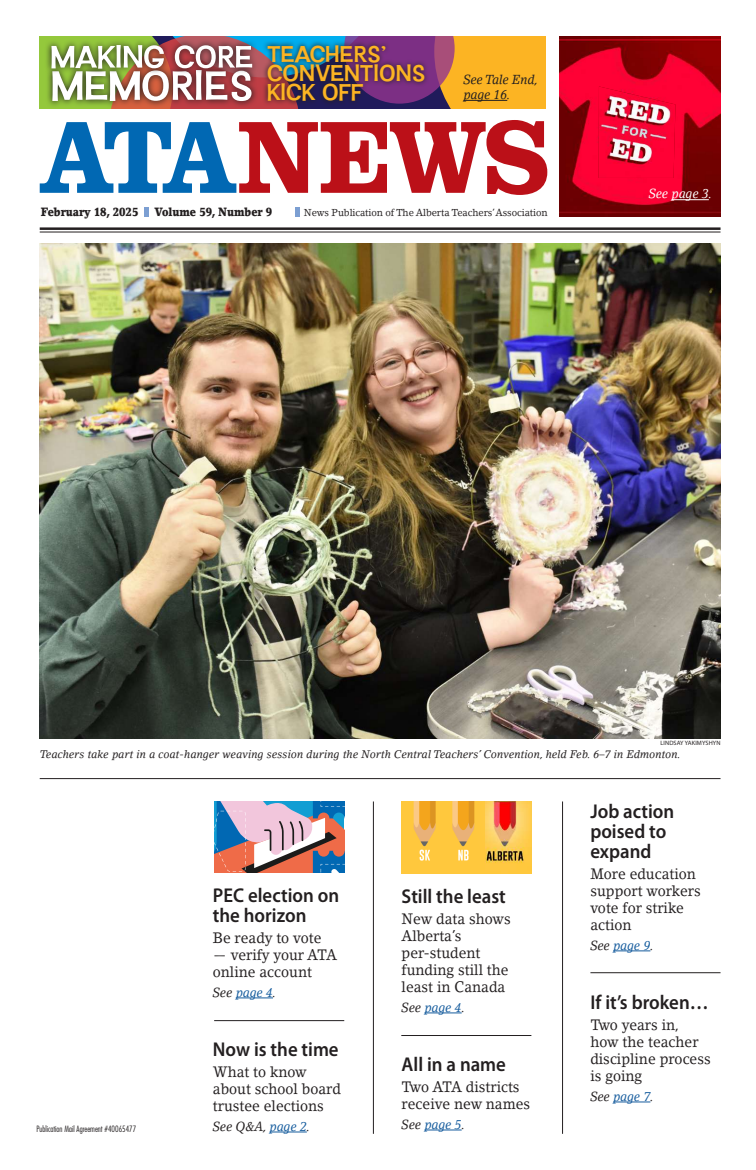
<style>
.page{position:relative;width:756px;height:1170px;background:#fff}
.page>*{position:absolute;margin:0;border:0;box-sizing:border-box;transform-origin:0 0}
.t1{font:600 20px/20px "Myriad Pro";color:#231f20;scale:.94 1}
.t2{font:20px/19px "Baileywick JF Gothic";color:#fcb423;scale:1.11 1}
.t3{font:15px/17px "Lino Letter Std";color:#231f20;scale:.93 1}
.t4{font:italic 13px "Lino Letter Std";color:#175d9e;scale:.93 1}
.t5{font:italic 13px/15px "Lino Letter Std";color:#231f20;scale:.93 1}
.t6{font:italic 13px "Lino Letter Std";color:#fff;scale:.93 1}
.t7{font:900 12px "Lino Letter Std";color:#231f20;scale:.85 1}
.t8{font:italic 11px "Lino Letter Std";letter-spacing:.01em;color:#231f20;scale:.96 1}
.t9{font:10px "Lino Letter Std";letter-spacing:-.01em;color:#231f20;scale:.95 1}
.t10{font:300 condensed 8.5px "Futura Std";color:#231f20}
.t11{font:6.2px "Myriad Pro";letter-spacing:.02em;color:#231f20}
.s1{color:#231f20}
.s2{color:#175d9e}
</style>
<div class="page">
<img style="left:559px;top:36px;width:161px;height:180px">
<img style="left:598px;top:86px;width:77px;height:92px">
<hr style="left:40px;top:227px;width:680px;height:3px;background:#231f20">
<hr style="left:40px;top:231px;width:680px;height:1px;background:#231f20">
<svg style="left:40px;top:120px;width:507px;height:96px"></svg>
<img style="left:40px;top:243px;width:680px;height:495px">
<hr style="left:671px;top:199px;width:37px;height:1px;background:#fff">
<hr style="left:236px;top:997px;width:37px;height:1px;background:#175d9e">
<hr style="left:269px;top:1131px;width:38px;height:1px;background:#175d9e">
<hr style="left:424px;top:1012px;width:37px;height:1px;background:#175d9e">
<hr style="left:424px;top:1129px;width:37px;height:1px;background:#175d9e">
<hr style="left:613px;top:950px;width:37px;height:1px;background:#175d9e">
<hr style="left:613px;top:1101px;width:37px;height:1px;background:#175d9e">
<hr style="left:562px;top:801px;width:1px;height:332px;background:#231f20">
<hr style="left:373px;top:801px;width:1px;height:332px;background:#231f20">
<hr style="left:590px;top:972px;width:130px;height:1px;background:#231f20">
<hr style="left:401px;top:1035px;width:130px;height:1px;background:#231f20">
<hr style="left:214px;top:1020px;width:130px;height:1px;background:#231f20">
<hr style="left:40px;top:778px;width:680px;height:1px;background:#231f20">
<svg style="left:40px;top:36px;width:505px;height:72px"></svg>
<svg style="left:262px;top:40px;width:167px;height:66px;background:#47386c"></svg>
<hr style="left:463px;top:100px;width:44px;height:1px;background:#231f20">
<img style="left:484px;top:801px;width:47px;height:72px">
<img style="left:401px;top:801px;width:83px;height:72px">
<svg style="left:214px;top:801px;width:130px;height:71px;background:#a493a3"></svg>
<h1 class="t2" style="left:267px;top:45px;width:144px">TEACHERS’<br>CONVENTIONS<br>KICK OFF</h1>
<p class="t5" style="left:463px;top:72px;width:82px">See Tale End, page 16.</p>
<p class="t7" style="left:41px;top:205px;width:116px">February 18, 2025</p>
<p class="t7" style="left:154px;top:205px;width:140px">Volume 59, Number 9</p>
<p class="t9" style="left:304px;top:206px;width:258px">News Publication of The Alberta Teachers’Association</p>
<p class="t6" style="left:648px;top:186px;width:70px">See page 3.</p>
<p class="t11" style="left:660px;top:739px;width:62px">LINDSAY YAKIMYSHYN</p>
<p class="t8" style="left:40px;top:747px;width:669px">Teachers take part in a coat-hanger weaving session during the North Central Teachers’ Convention, held Feb. 6–7 in Edmonton.</p>
<p class="t10" style="left:37px;top:1123px;width:101px">Publication Mail Agreement #40065477</p>
<h1 class="t1" style="left:213px;top:884px;width:136px">PEC election on the horizon</h1>
<p class="t3" style="left:213px;top:929px;width:118px">Be ready to vote</p>
<p class="t3" style="left:213px;top:946px;width:135px">— verify your ATA online account</p>
<p class="t4" style="left:213px;top:984px;width:70px"><span class="s1">See</span> page 4<span class="s1">.</span></p>
<h1 class="t1" style="left:213px;top:1038px;width:135px">Now is the time</h1>
<p class="t3" style="left:213px;top:1063px;width:139px">What to know about school board trustee elections</p>
<p class="t5" style="left:213px;top:1118px;width:106px">See Q&amp;A, <span class="s2">page 2</span>.</p>
<h1 class="t1" style="left:401px;top:885px;width:112px">Still the least</h1>
<p class="t3" style="left:401px;top:910px;width:119px">New data shows<br>Alberta’s per-student funding still the least in Canada</p>
<p class="t4" style="left:401px;top:999px;width:70px"><span class="s1">See</span> page 4<span class="s1">.</span></p>
<h1 class="t1" style="left:401px;top:1053px;width:112px">All in a name</h1>
<p class="t3" style="left:401px;top:1078px;width:140px">Two ATA districts receive new names</p>
<p class="t4" style="left:401px;top:1116px;width:70px"><span class="s1">See</span> page 5<span class="s1">.</span></p>
<h1 class="t1" style="left:590px;top:800px;width:91px">Job action poised to expand</h1>
<p class="t3" style="left:590px;top:865px;width:120px">More education support workers vote for strike action</p>
<p class="t4" style="left:590px;top:937px;width:70px"><span class="s1">See</span> page 9<span class="s1">.</span></p>
<h1 class="t1" style="left:590px;top:991px;width:127px">If it’s broken…</h1>
<p class="t3" style="left:590px;top:1016px;width:131px">Two years in, how the teacher discipline process is going</p>
<p class="t4" style="left:590px;top:1088px;width:70px"><span class="s1">See</span> page 7<span class="s1">.</span></p>
</div>
